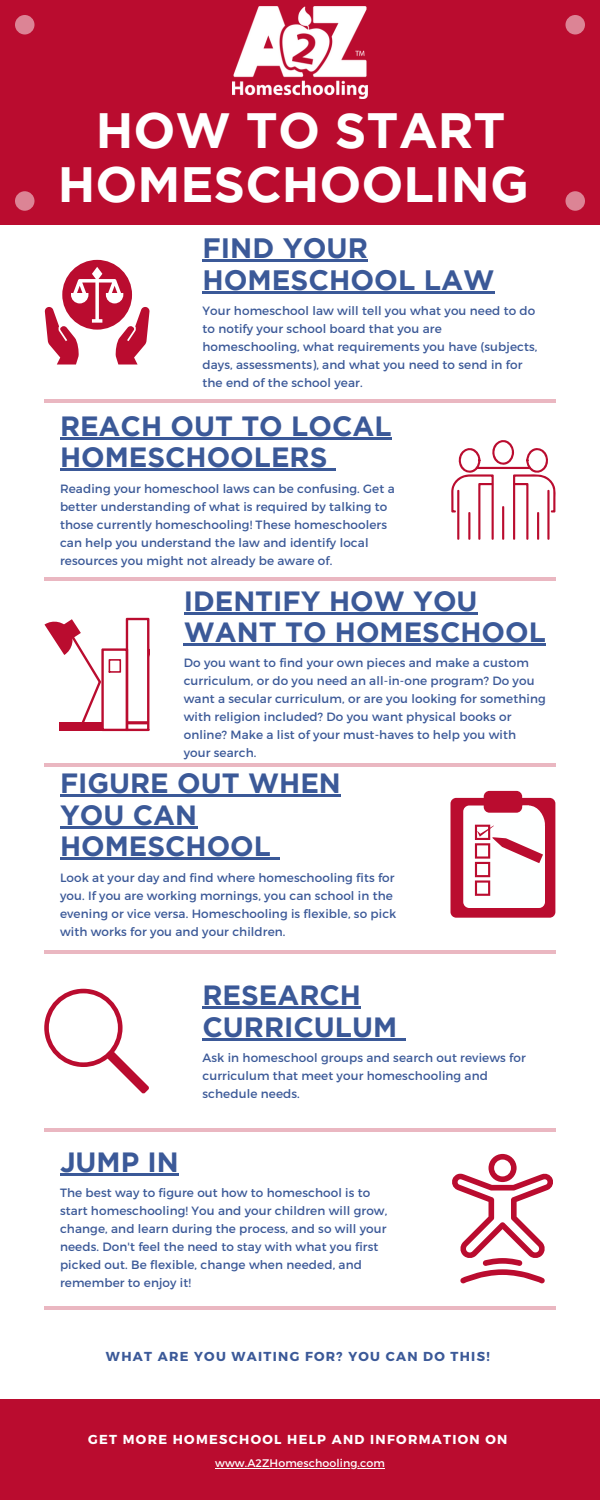
<style>
.page{position:relative;width:600px;height:1500px;background:#fff}
.page>*{position:absolute;margin:0;border:0;box-sizing:border-box;transform-origin:0 0}
.t1{font:700 49.5px/54px "Gotham";color:#fff;text-align:center}
.t2{font:700 28px/31.5px "Gotham";color:#3b5998}
.t3{font:700 27.8px/31.5px "Gotham";color:#3b5998}
.t4{font:700 13px "Montserrat";letter-spacing:.1em;color:#fff}
.t5{font:700 13px "Montserrat";letter-spacing:.1em;color:#3b5998}
.t6{font:12px/18px "Montserrat";letter-spacing:.01em;color:#3b5998}
.t7{font:11px "Montserrat";letter-spacing:.01em;color:#fff}
</style>
<div class="page">
<div style="left:0;top:0;width:600px;height:225px;background:#ba0c2f"></div>
<div style="left:15px;top:15px;width:19px;height:19px;background:#dc8495;border-radius:50%"></div>
<div style="left:566px;top:15px;width:19px;height:19px;background:#dc8495;border-radius:50%"></div>
<div style="left:566px;top:191px;width:19px;height:20px;background:#dc8495;border-radius:50%"></div>
<div style="left:15px;top:191px;width:19px;height:20px;background:#dc8495;border-radius:50%"></div>
<hr style="left:44px;top:399px;width:512px;height:4px;background:#eab7c1">
<hr style="left:44px;top:577px;width:512px;height:3px;background:#ba0c2f">
<hr style="left:44px;top:764px;width:512px;height:3px;background:#ba0c2f">
<hr style="left:44px;top:950px;width:512px;height:4px;background:#eab7c1">
<hr style="left:44px;top:1128px;width:512px;height:4px;background:#eab7c1">
<svg style="left:44px;top:618px;width:106px;height:113px"></svg>
<hr style="left:44px;top:1306px;width:512px;height:3px;background:#ba0c2f">
<div style="left:0;top:1400px;width:600px;height:100px;background:#ba0c2f"></div>
<svg style="left:45px;top:260px;width:105px;height:105px"></svg>
<svg style="left:451px;top:440px;width:105px;height:100px"></svg>
<div style="left:451px;top:798px;width:104px;height:120px;background:#ba0c2f;border-radius:6px"></div>
<svg style="left:463px;top:806px;width:82px;height:102px;background:#f5dfe3"></svg>
<div style="left:484px;top:791px;width:38px;height:22px;background:#ba0c2f;border-radius:6px"></div>
<svg style="left:44px;top:989px;width:105px;height:104px"></svg>
<svg style="left:452px;top:1154px;width:101px;height:130px"></svg>
<img style="left:232px;top:7px;width:135px;height:91px">
<hr style="left:184px;top:612px;width:294px;height:2px;background:#3b5998">
<hr style="left:184px;top:644px;width:362px;height:2px;background:#3b5998">
<hr style="left:60px;top:795px;width:281px;height:2px;background:#3b5998">
<hr style="left:60px;top:826px;width:137px;height:3px;background:#3b5998">
<hr style="left:60px;top:858px;width:211px;height:2px;background:#3b5998">
<svg style="left:271px;top:858px;width:8px;height:2px"></svg>
<hr style="left:202px;top:260px;width:166px;height:2px;background:#3b5998">
<hr style="left:202px;top:291px;width:293px;height:2px;background:#3b5998">
<hr style="left:60px;top:437px;width:332px;height:3px;background:#3b5998">
<hr style="left:60px;top:469px;width:267px;height:2px;background:#3b5998">
<svg style="left:327px;top:469px;width:9px;height:2px"></svg>
<hr style="left:60px;top:1173px;width:119px;height:2px;background:#3b5998">
<hr style="left:202px;top:1006px;width:159px;height:3px;background:#3b5998">
<hr style="left:202px;top:1038px;width:195px;height:2px;background:#3b5998">
<svg style="left:397px;top:1038px;width:8px;height:2px"></svg>
<hr style="left:215px;top:1468px;width:170px;height:1px;background:#fff">
<p class="t1" style="left:58px;top:107px;width:472px">HOW TO START<br>HOMESCHOOLING</p>
<p class="t2" style="left:202px;top:234px;width:294px">FIND YOUR<br>HOMESCHOOL LAW</p>
<p class="t6" style="left:202px;top:301px;width:336px">Your homeschool law will tell you what you need to do to notify your school board that you are homeschooling, what requirements you have (subjects, days, assessments), and what you need to send in for the end of the school year.</p>
<p class="t3" style="left:60px;top:412px;width:333px">REACH OUT TO LOCAL<br>HOMESCHOOLERS</p>
<p class="t6" style="left:60px;top:479px;width:336px">Reading your homeschool laws can be confusing. Get a better understanding of what is required by talking to those currently homeschooling! These homeschoolers can help you understand the law and identify local resources you might not already be aware of.</p>
<p class="t3" style="left:184px;top:587px;width:364px">IDENTIFY HOW YOU<br>WANT TO HOMESCHOOL</p>
<p class="t6" style="left:184px;top:654px;width:364px">Do you want to find your own pieces and make a custom curriculum, or do you need an all-in-one program? Do you want a secular curriculum, or are you looking for something with religion included? Do you want physical books or online? Make a list of your must-haves to help you with your search.</p>
<p class="t3" style="left:60px;top:770px;width:282px">FIGURE OUT WHEN<br>YOU CAN<br>HOMESCHOOL</p>
<p class="t6" style="left:60px;top:868px;width:338px">Look at your day and find where homeschooling fits for you. If you are working mornings, you can school in the evening or vice versa. Homeschooling is flexible, so pick with works for you and your children.</p>
<p class="t3" style="left:202px;top:981px;width:196px">RESEARCH<br>CURRICULUM</p>
<p class="t6" style="left:202px;top:1048px;width:325px">Ask in homeschool groups and search out reviews for curriculum that meet your homeschooling and schedule needs.</p>
<p class="t3" style="left:60px;top:1148px;width:120px">JUMP IN</p>
<p class="t6" style="left:60px;top:1183px;width:329px">The best way to figure out how to homeschool is to start homeschooling! You and your children will grow, change, and learn during the process, and so will your needs. Don't feel the need to stay with what you first picked out. Be flexible, change when needed, and remember to enjoy it!</p>
<p class="t5" style="left:106px;top:1348px;width:385px">WHAT ARE YOU WAITING FOR? YOU CAN DO THIS!</p>
<p class="t4" style="left:88px;top:1431px;width:421px">GET MORE HOMESCHOOL HELP AND INFORMATION ON</p>
<p class="t7" style="left:215px;top:1456px;width:171px">www.A2ZHomeschooling.com</p>
</div>
